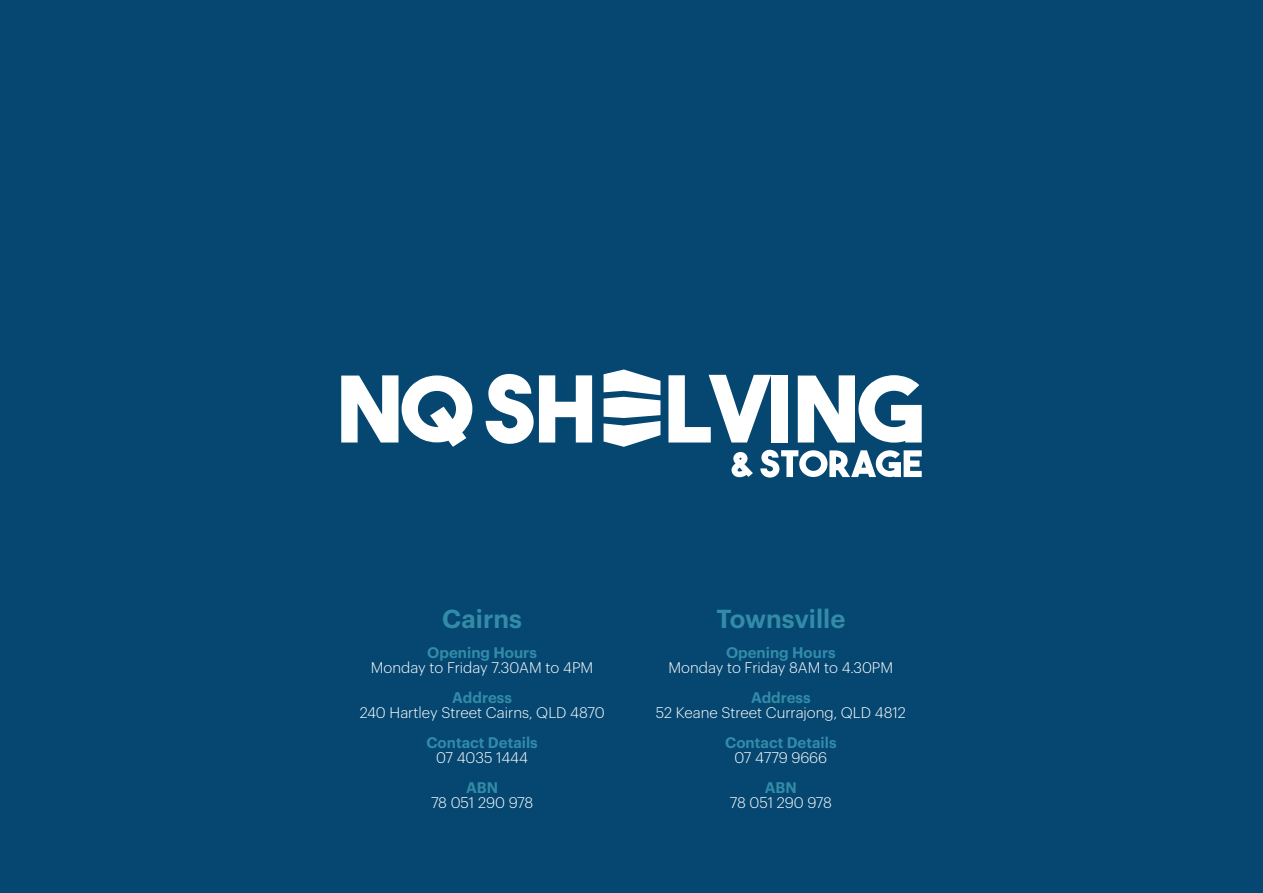
<style>
.page{position:relative;width:1263px;height:893px;background:#054771}
.page>*{position:absolute;margin:0;border:0;box-sizing:border-box;transform-origin:0 0}
.t1{font:600 25.5px "Graphik";color:#328ca8}
.t2{font:300 15px "Graphik";color:#fff}
.t3{font:600 15px "Graphik";color:#328ca8}
</style>
<div class="page">
<svg style="left:604px;top:369px;width:56px;height:78px"></svg>
<svg style="left:486px;top:374px;width:106px;height:70px"></svg>
<svg style="left:668px;top:375px;width:103px;height:67px"></svg>
<div style="left:772px;top:375px;width:16px;height:67px;background:#fff"></div>
<svg style="left:798px;top:375px;width:124px;height:68px"></svg>
<svg style="left:760px;top:450px;width:162px;height:28px"></svg>
<svg style="left:731px;top:452px;width:22px;height:25px"></svg>
<svg style="left:341px;top:375px;width:131px;height:72px"></svg>
<p class="t1" style="left:442px;top:599px;width:81px">Cairns</p>
<p class="t3" style="left:427px;top:641px;width:111px">Opening Hours</p>
<p class="t2" style="left:371px;top:656px;width:224px">Monday to Friday 7.30AM to 4PM</p>
<p class="t3" style="left:452px;top:686px;width:61px">Address</p>
<p class="t2" style="left:360px;top:701px;width:246px">240 Hartley Street Cairns, QLD 4870</p>
<p class="t3" style="left:426px;top:731px;width:113px">Contact Details</p>
<p class="t2" style="left:436px;top:746px;width:93px">07 4035 1444</p>
<p class="t3" style="left:466px;top:776px;width:34px">ABN</p>
<p class="t2" style="left:431px;top:791px;width:104px">78 051 290 978</p>
<p class="t1" style="left:716px;top:599px;width:130px">Townsville</p>
<p class="t3" style="left:726px;top:641px;width:111px">Opening Hours</p>
<p class="t2" style="left:668px;top:656px;width:226px">Monday to Friday 8AM to 4.30PM</p>
<p class="t3" style="left:751px;top:686px;width:61px">Address</p>
<p class="t2" style="left:656px;top:701px;width:252px">52 Keane Street Currajong, QLD 4812</p>
<p class="t3" style="left:725px;top:731px;width:113px">Contact Details</p>
<p class="t2" style="left:735px;top:746px;width:94px">07 4779 9666</p>
<p class="t3" style="left:765px;top:776px;width:34px">ABN</p>
<p class="t2" style="left:730px;top:791px;width:104px">78 051 290 978</p>
</div>
